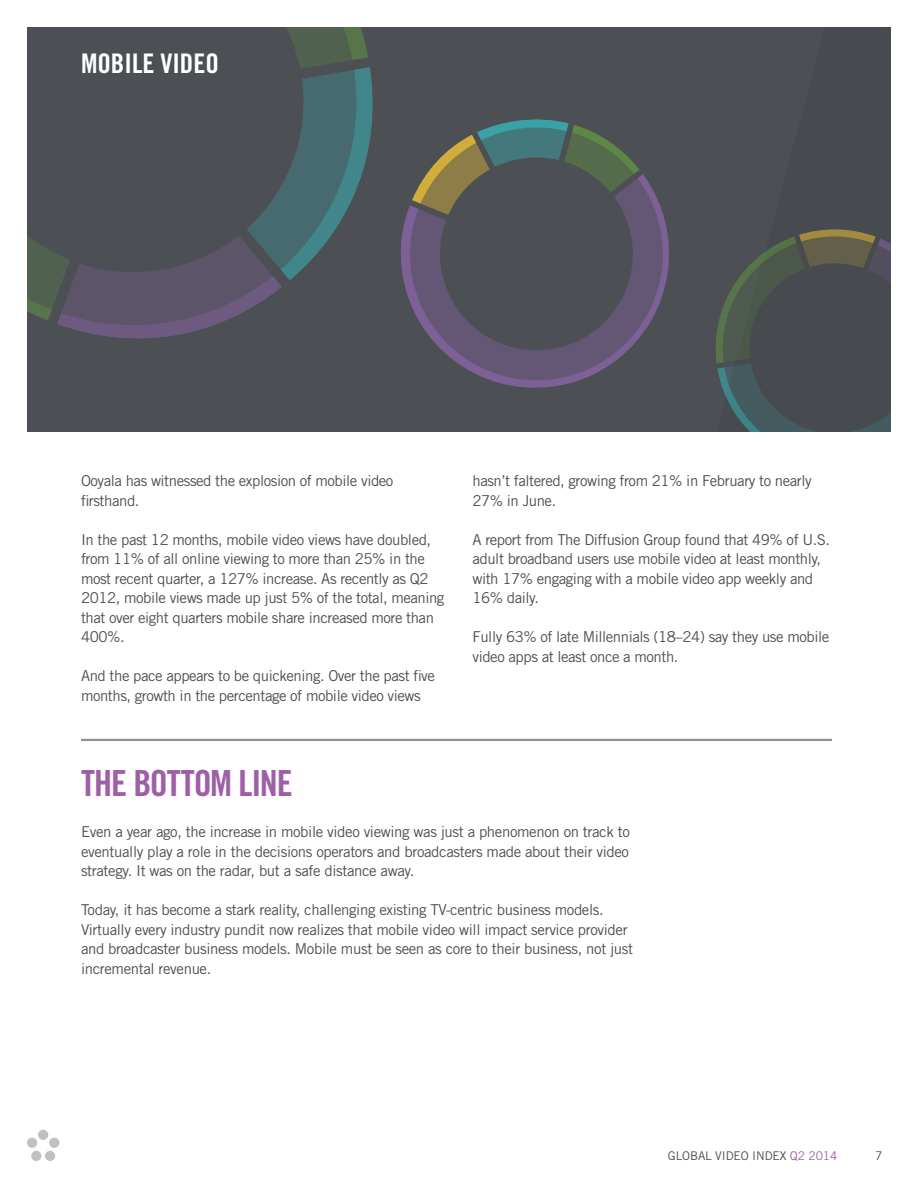
<style>
.page{position:relative;width:918px;height:1188px;background:#fff}
.page>*{position:absolute;margin:0;border:0;box-sizing:border-box;transform-origin:0 0}
.t1{font:36px "Trade Gothic Bold Cond Twenty";letter-spacing:-.025em;color:#9f5fa7}
.Section_Title__conti{font:27px "Trade Gothic Bold Cond Twenty";color:#fff}
.Paragraph{font:15px/19.5px "Trade Gothic";letter-spacing:-.03em;color:#4c4f54}
.t2{font:12px "Trade Gothic";letter-spacing:-.01em;color:#4c4f54}
.s1{color:#9f5fa7}
</style>
<div class="page">
<div style="left:38px;top:1130px;width:10px;height:10px;background:#c2bfc1;border-radius:50%"></div>
<div style="left:27px;top:1138px;width:10px;height:10px;background:#c2bfc1;border-radius:50%"></div>
<div style="left:31px;top:1151px;width:10px;height:10px;background:#c2bfc1;border-radius:50%"></div>
<div style="left:45px;top:1151px;width:10px;height:10px;background:#c2bfc1;border-radius:50%"></div>
<div style="left:49px;top:1138px;width:10px;height:10px;background:#c2bfc1;border-radius:50%"></div>
<div style="left:27px;top:27px;width:864px;height:405px;background:#4c4f54"></div>
<svg style="left:716px;top:229px;width:175px;height:203px"></svg>
<svg style="left:27px;top:27px;width:346px;height:311px"></svg>
<svg style="left:427px;top:120px;width:212px;height:54px"></svg>
<svg style="left:401px;top:174px;width:268px;height:214px"></svg>
<hr style="left:81px;top:739px;width:751px;height:2px;background:#939194">
<p class="Section_Title__conti" style="left:81px;top:47px;width:139px">MOBILE VIDEO</p>
<p class="Paragraph" style="left:81px;top:471px;width:314px">Ooyala has witnessed the explosion of mobile video firsthand.</p>
<p class="Paragraph" style="left:81px;top:529px;width:365px">In the past 12 months, mobile video views have doubled, from 11% of all online viewing to more than 25% in the most recent quarter, a 127% increase. As recently as Q2<br>2012, mobile views made up just 5% of the total, meaning that over eight quarters mobile share increased more than 400%.</p>
<p class="Paragraph" style="left:81px;top:666px;width:355px">And the pace appears to be quickening. Over the past five months, growth in the percentage of mobile video views</p>
<p class="Paragraph" style="left:472px;top:471px;width:341px">hasn’t faltered, growing from 21% in February to nearly<br>27% in June.</p>
<p class="Paragraph" style="left:472px;top:529px;width:359px">A report from The Diffusion Group found that 49% of U.S. adult broadband users use mobile video at least monthly, with 17% engaging with a mobile video app weekly and 16% daily.</p>
<p class="Paragraph" style="left:472px;top:627px;width:358px">Fully 63% of late Millennials (18–24) say they use mobile video apps at least once a month.</p>
<p class="t1" style="left:81px;top:762px;width:213px">THE BOTTOM LINE</p>
<p class="Paragraph" style="left:81px;top:822px;width:550px;text-align:justify">Even a year ago, the increase in mobile video viewing was just a phenomenon on track to eventually play a role in the decisions operators and broadcasters made about their video strategy. It was on the radar, but a safe distance away.</p>
<p class="Paragraph" style="left:81px;top:900px;width:554px">Today, it has become a stark reality, challenging existing TV-centric business models.<br>Virtually every industry pundit now realizes that mobile video will impact service provider and broadcaster business models. Mobile must be seen as core to their business, not just incremental revenue.</p>
<p class="t2" style="left:668px;top:1148px;width:171px">GLOBAL VIDEO INDEX <span class="s1">Q2 2014</span></p>
<p class="t2" style="left:875px;top:1148px;width:9px">7</p>
</div>
